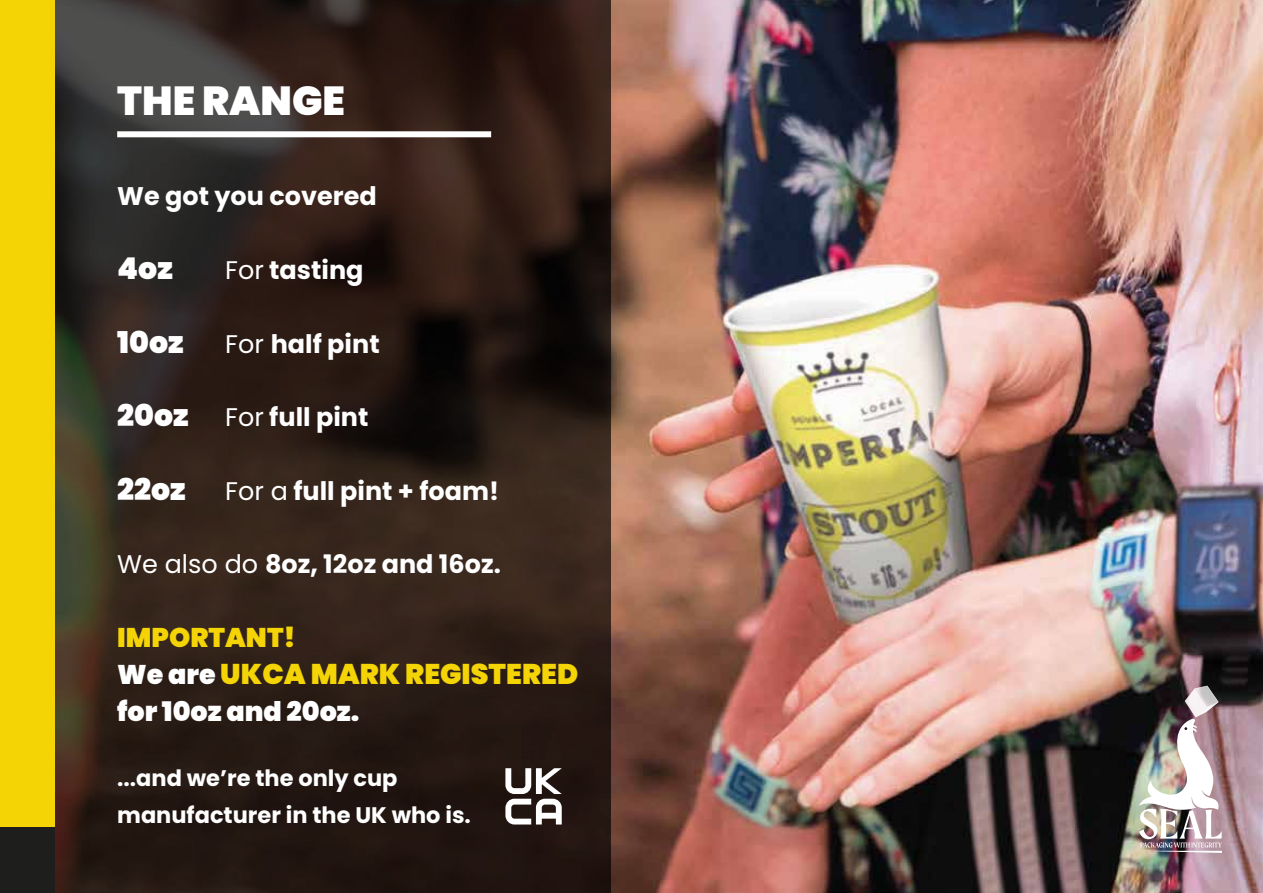
<style>
.page{position:relative;width:1263px;height:893px;background:#fff}
.page>*{position:absolute;margin:0;border:0;box-sizing:border-box;transform-origin:0 0}
.t1{font:900 40.5px "Poppins";color:#fff}
.t2{font:900 30px "Poppins";color:#fff}
.t3{font:900 28.5px "Poppins";color:#f5d405}
.t4{font:900 27px "Poppins";color:#fff}
.t5{font:900 27px "Poppins";color:#f5d405}
.t6{font:700 25.5px "Poppins";color:#fff}
.t7{font:700 22.5px/36.8px "Poppins";color:#fff}
.s1{font-weight:400}
.s2{font-weight:900;font-size:30px}
.s3{font-size:27px;color:#fff}
</style>
<div class="page">
<img style="left:611px;top:0;width:652px;height:893px">
<svg style="left:54px;top:0;width:557px;height:893px;background:#2e211a"></svg>
<div style="left:117px;top:131px;width:374px;height:6px;background:#fff"></div>
<svg style="left:505px;top:768px;width:57px;height:56px"></svg>
<div style="left:0;top:0;width:54px;height:893px;background:#f5d405"></div>
<div style="left:0;top:827px;width:54px;height:66px;background:#1e1e1d"></div>
<img style="left:1139px;top:686px;width:83px;height:167px">
<h1 class="t1" style="left:117px;top:77px;width:229px">THE RANGE</h1>
<p class="t6" style="left:117px;top:182px;width:261px">We got you covered</p>
<p class="t2" style="left:117px;top:251px;width:57px">4oz</p>
<p class="t6" style="left:225px;top:255px;width:140px"><span class="s1">For</span> tasting</p>
<p class="t2" style="left:117px;top:325px;width:68px">10oz</p>
<p class="t6" style="left:225px;top:329px;width:156px"><span class="s1">For</span> half pint</p>
<p class="t6" style="left:117px;top:402px;width:253px"><span class="s2">20oz</span> <span class="s1">For</span> full pint</p>
<p class="t2" style="left:117px;top:472px;width:70px">22oz</p>
<p class="t6" style="left:225px;top:476px;width:275px"><span class="s1">For a</span> full pint + foam!</p>
<p class="t6" style="left:117px;top:550px;width:385px"><span class="s1">We also do</span> 8oz, 12oz and 16oz.</p>
<p class="t5" style="left:117px;top:622px;width:180px">IMPORTANT!</p>
<p class="t3" style="left:117px;top:657px;width:462px"><span class="s3">We are</span> UKCA MARK REGISTERED</p>
<p class="t4" style="left:117px;top:695px;width:244px">for 10oz and 20oz.</p>
<p class="t7" style="left:117px;top:760px;width:355px">...and we’re the only cup manufacturer in the UK who is.</p>
</div>
